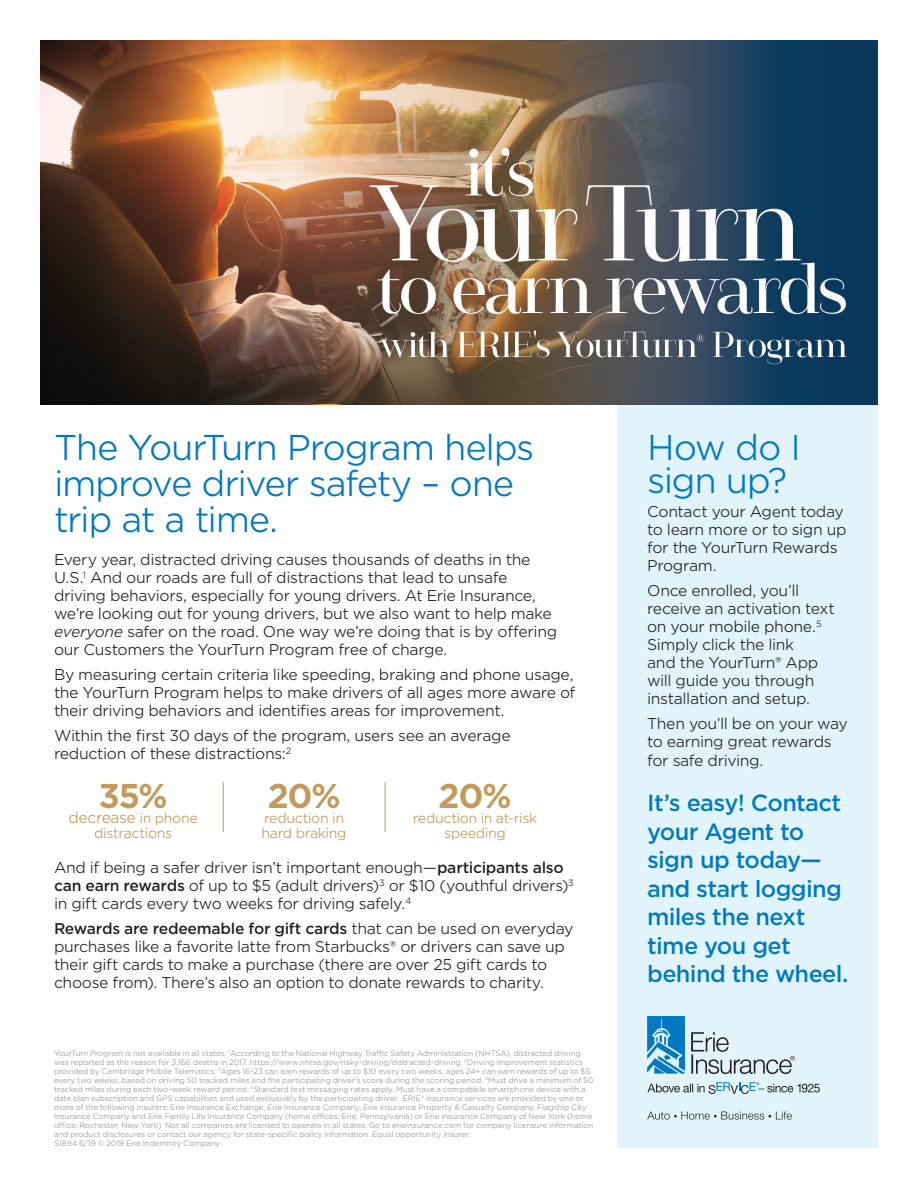
<style>
.page{position:relative;width:918px;height:1188px;background:#fff}
.page>*{position:absolute;margin:0;border:0;box-sizing:border-box;transform-origin:0 0}
.t1{font:300 34.5px/36px "Gotham S Sm";letter-spacing:-.045em;color:#0079c2}
.t2{font:700 33px "Gotham S Sm";color:#c29a5b}
.body_copy{font:500 22.5px/28.5px "Gotham S Sm";letter-spacing:-.03em;color:#0079c2}
.body_copy-2{font:300 15px/18px "Gotham S Sm";letter-spacing:-.025em;color:#231f20}
.t3{font:300 15px "Gotham S Sm";letter-spacing:-.035em;color:#c29a5b}
.t4{font:300 13.5px/15px "Gotham S Sm";letter-spacing:-.03em;color:#c29a5b}
.t5{font:300 7.5px/9px "Gotham S Sm";letter-spacing:-.015em;color:#939598}
.s1{font-style:italic}
.s2{font-size:13.5px}
.s3{font-weight:500}
</style>
<div class="page">
<div style="left:617px;top:405px;width:261px;height:743px;background:#e1f4fc"></div>
<hr style="left:223px;top:782px;width:1px;height:50px;background:#c29a5b">
<hr style="left:385px;top:782px;width:1px;height:50px;background:#c29a5b">
<svg style="left:691px;top:1032px;width:104px;height:42px"></svg>
<svg style="left:647px;top:1016px;width:38px;height:58px"></svg>
<svg style="left:647px;top:1082px;width:173px;height:12px"></svg>
<svg style="left:647px;top:1112px;width:145px;height:8px"></svg>
<img style="left:40px;top:41px;width:838px;height:364px">
<p class="t1" style="left:54px;top:428px;width:482px">The YourTurn Program helps improve driver safety – one trip at a time.</p>
<p class="body_copy-2" style="left:54px;top:550px;width:505px">Every year, distracted driving causes thousands of deaths in the U.S.<sup>1</sup> And our roads are full of distractions that lead to unsafe driving behaviors, especially for young drivers. At Erie Insurance, we’re looking out for young drivers, but we also want to help make <span class="s1">everyone</span> safer on the road. One way we’re doing that is by offering our Customers the YourTurn Program free of charge.</p>
<p class="body_copy-2" style="left:54px;top:665px;width:523px">By measuring certain criteria like speeding, braking and phone usage, the YourTurn Program helps to make drivers of all ages more aware of their driving behaviors and identifies areas for improvement.</p>
<p class="body_copy-2" style="left:54px;top:726px;width:458px">Within the first 30 days of the program, users see an average reduction of these distractions:<sup>2</sup></p>
<p class="t2" style="left:99px;top:774px;width:71px">35%</p>
<p class="t3" style="left:69px;top:808px;width:131px">decrease <span class="s2">in phone</span></p>
<p class="t4" style="left:94px;top:826px;width:80px">distractions</p>
<p class="t2" style="left:267px;top:774px;width:75px">20%</p>
<p class="t4" style="left:262px;top:811px;width:87px">reduction in hard braking</p>
<p class="t2" style="left:438px;top:773px;width:75px">20%</p>
<p class="t4" style="left:413px;top:810px;width:126px;text-align:center">reduction in at-risk speeding</p>
<p class="body_copy-2" style="left:54px;top:858px;width:521px">And if being a safer driver isn’t important enough—<span class="s3">participants also can earn rewards</span> of up to $5 (adult drivers)<sup>3</sup> or $10 (youthful drivers)<sup>3 </sup>in gift cards every two weeks for driving safely.<sup>4</sup></p>
<p class="body_copy-2" style="left:54px;top:919px;width:521px"><span class="s3">Rewards are redeemable for gift cards</span> that can be used on everyday purchases like a favorite latte from Starbucks® or drivers can save up their gift cards to make a purchase (there are over 25 gift cards to choose from). There’s also an option to donate rewards to charity.</p>
<p class="t5" style="left:54px;top:1048px;width:541px">YourTurn Program is not available in all states. <sup>1</sup>According to the National Highway Traffic Safety Administration (NHTSA), distracted driving was reported as the reason for 3,166 deaths in 2017. https://www.nhtsa.gov/risky-driving/distracted-driving. <sup>2</sup>Driving improvement statistics provided by Cambridge Mobile Telematics. <sup>3</sup>Ages 16-23 can earn rewards of up to $10 every two weeks, ages 24+ can earn rewards of up to $5 every two weeks, based on driving 50 tracked miles and the participating driver’s score during the scoring period. <sup>4</sup>Must drive a minimum of 50 tracked miles during each two-week reward period. <sup>5</sup>Standard text messaging rates apply. Must have a compatible smartphone device with a data plan subscription and GPS capabilities and used exclusively by the participating driver. ERIE® insurance services are provided by one or more of the following insurers: Erie Insurance Exchange, Erie Insurance Company, Erie Insurance Property &amp; Casualty Company, Flagship City Insurance Company and Erie Family Life Insurance Company (home offices: Erie, Pennsylvania) or Erie Insurance Company of New York (home office: Rochester, New York). Not all companies are licensed to operate in all states. Go to <span class="s1">erieinsurance.com</span> for company licensure information and product disclosures or contact our agency for state-specific policy information. Equal opportunity insurer.<br>S1894 6/19 © 2019 Erie Indemnity Company</p>
<p class="t1" style="left:647px;top:430px;width:155px;line-height:33px">How do I sign up?</p>
<p class="body_copy-2" style="left:647px;top:502px;width:201px">Contact your Agent today to learn more or to sign up for the YourTurn Rewards<br>Program.</p>
<p class="body_copy-2" style="left:647px;top:581px;width:189px">Once enrolled, you’ll receive an activation text on your mobile phone.<sup>5<br></sup>Simply click the link<br>and the YourTurn® App will guide you through installation and setup.</p>
<p class="body_copy-2" style="left:647px;top:714px;width:202px">Then you’ll be on your way to earning great rewards</p>
<p class="body_copy-2" style="left:647px;top:751px;width:118px">for safe driving.</p>
<p class="body_copy" style="left:647px;top:789px;width:203px">It’s easy! Contact your Agent to sign up today— and start logging miles the next time you get behind the wheel.</p>
</div>
